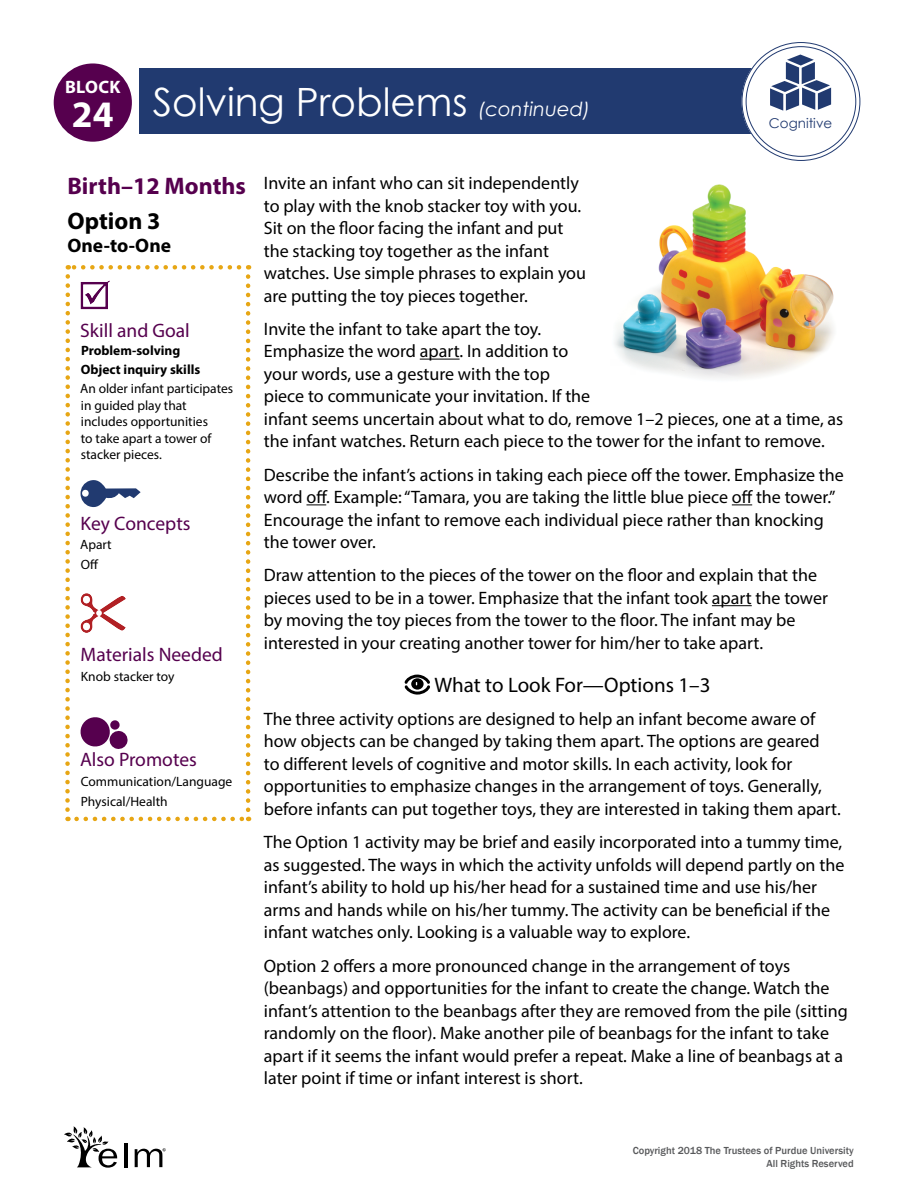
<style>
.page{position:relative;width:918px;height:1188px;background:#fff}
.page>*{position:absolute;margin:0;border:0;box-sizing:border-box;transform-origin:0 0}
.t1{font:39px "Century Gothic";color:#fff}
._1-07_I-T_Age{font:700 24px "Myriad Pro";color:#56004e}
._1-11_I-T_Option_Sub{font:700 24px "Myriad Pro";color:#000}
._4-MISC_What_to_Look{font:21px "Myriad Pro";color:#000}
._2-01_Sidebar_Subhea{font:19.5px "Myriad Pro";color:#56004e}
._1-08_Group_Size{font:700 19.5px "Myriad Pro";color:#000}
._3-13_IT_Body{font:18px/22.5px "Myriad Pro";color:#000}
.t2{font:700 18px "Myriad Pro";letter-spacing:.02em;color:#fff}
._2-02_Learning_Goal{font:13.5px/16.5px "Myriad Pro";color:#000}
._2-05_I-T_Sidebar_Bo{font:13.5px "Myriad Pro";color:#000}
._2-02a_Skill{font:700 13.5px "Myriad Pro";color:#000}
.t3{font:13.5px "Century Gothic";color:#213a70}
._2-08_I-T_Key_Concep{font:13.5px "Myriad Pro";color:#000}
.t4{font:500 10.5px/12.6px "Franklin Gothic";color:#58595b;text-align:right}
.s1{font-style:italic;font-size:19.5px}
</style>
<div class="page">
<div style="left:140px;top:68px;width:616px;height:66px;background:#213a70"></div>
<div style="left:744px;top:45px;width:114px;height:113px;background:#fff;border-radius:50%"></div>
<div style="left:742px;top:42px;width:118px;height:119px;border:5px solid #fff;border-radius:50%"></div>
<svg style="left:770px;top:55px;width:61px;height:56px"></svg>
<div style="left:54px;top:63px;width:78px;height:79px;background:#56004e;border-radius:50%"></div>
<svg style="left:81px;top:280px;width:29px;height:29px"></svg>
<svg style="left:81px;top:480px;width:60px;height:27px"></svg>
<svg style="left:81px;top:593px;width:45px;height:40px"></svg>
<svg style="left:81px;top:717px;width:47px;height:32px"></svg>
<svg style="left:77px;top:817px;width:172px;height:4px"></svg>
<svg style="left:246px;top:265px;width:4px;height:545px"></svg>
<svg style="left:68px;top:265px;width:171px;height:5px"></svg>
<svg style="left:65px;top:276px;width:5px;height:545px"></svg>
<img style="left:615px;top:184px;width:219px;height:194px">
<hr style="left:420px;top:359px;width:40px;height:1px;background:#000">
<svg style="left:306px;top:504px;width:20px;height:1px"></svg>
<svg style="left:732px;top:504px;width:20px;height:1px"></svg>
<hr style="left:712px;top:605px;width:40px;height:1px;background:#000">
<svg style="left:404px;top:675px;width:26px;height:20px"></svg>
<hr style="left:124px;top:1143px;width:3px;height:24px;background:#000">
<svg style="left:64px;top:1126px;width:53px;height:42px"></svg>
<svg style="left:135px;top:1148px;width:31px;height:19px"></svg>
<p class="t2" style="left:65px;top:75px;width:57px">BLOCK</p>
<h1 class="t1" style="left:72px;top:75px;width:520px"><sub>24</sub> Solving Problems <span class="s1">(continued)</span></h1>
<p class="t3" style="left:769px;top:114px;width:65px">Cognitive</p>
<h1 class="_1-07_I-T_Age" style="left:68px;top:170px;width:180px">Birth–12 Months</h1>
<p class="_1-11_I-T_Option_Sub" style="left:68px;top:205px;width:95px">Option 3</p>
<h2 class="_1-08_Group_Size" style="left:68px;top:232px;width:105px">One-to-One</h2>
<p class="_2-01_Sidebar_Subhea" style="left:80px;top:319px;width:111px">Skill and Goal</p>
<p class="_2-02a_Skill" style="left:81px;top:342px;width:101px">Problem-solving</p>
<p class="_2-02a_Skill" style="left:81px;top:360px;width:121px">Object inquiry skills</p>
<p class="_2-02_Learning_Goal" style="left:80px;top:380px;width:155px">An older infant participates in guided play that includes opportunities<br>to take apart a tower of stacker pieces.</p>
<p class="_2-01_Sidebar_Subhea" style="left:81px;top:511px;width:111px">Key Concepts</p>
<p class="_2-08_I-T_Key_Concep" style="left:80px;top:536px;width:33px">Apart</p>
<p class="_2-08_I-T_Key_Concep" style="left:81px;top:556px;width:19px">Off</p>
<p class="_2-01_Sidebar_Subhea" style="left:81px;top:642px;width:144px">Materials Needed</p>
<p class="_2-05_I-T_Sidebar_Bo" style="left:81px;top:668px;width:95px">Knob stacker toy</p>
<p class="_2-01_Sidebar_Subhea" style="left:80px;top:748px;width:118px">Also Promotes</p>
<p class="_2-05_I-T_Sidebar_Bo" style="left:81px;top:773px;width:153px">Communication/Language</p>
<p class="_2-05_I-T_Sidebar_Bo" style="left:81px;top:793px;width:88px">Physical/Health</p>
<p class="_3-13_IT_Body" style="left:264px;top:171px;width:324px">Invite an infant who can sit independently to play with the knob stacker toy with you.<br>Sit on the floor facing the infant and put the stacking toy together as the infant watches. Use simple phrases to explain you are putting the toy pieces together.</p>
<p class="_3-13_IT_Body" style="left:264px;top:317px;width:581px">Invite the infant to take apart the toy.<br>Emphasize the word apart. In addition to<br>your words, use a gesture with the top<br>piece to communicate your invitation. If the<br>infant seems uncertain about what to do, remove 1–2 pieces, one at a time, as the infant watches. Return each piece to the tower for the infant to remove.</p>
<p class="_3-13_IT_Body" style="left:264px;top:463px;width:581px">Describe the infant’s actions in taking each piece off the tower. Emphasize the word off. Example: “Tamara, you are taking the little blue piece off the tower.” Encourage the infant to remove each individual piece rather than knocking the tower over.</p>
<p class="_3-13_IT_Body" style="left:264px;top:564px;width:566px">Draw attention to the pieces of the tower on the floor and explain that the pieces used to be in a tower. Emphasize that the infant took apart the tower by moving the toy pieces from the tower to the floor. The infant may be interested in your creating another tower for him/her to take apart.</p>
<p class="_4-MISC_What_to_Look" style="left:435px;top:672px;width:277px">What to Look For—Options 1–3</p>
<p class="_3-13_IT_Body" style="left:264px;top:707px;width:579px">The three activity options are designed to help an infant become aware of how objects can be changed by taking them apart. The options are geared<br>to different levels of cognitive and motor skills. In each activity, look for opportunities to emphasize changes in the arrangement of toys. Generally, before infants can put together toys, they are interested in taking them apart.</p>
<p class="_3-13_IT_Body" style="left:264px;top:831px;width:582px">The Option 1 activity may be brief and easily incorporated into a tummy time, as suggested. The ways in which the activity unfolds will depend partly on the infant’s ability to hold up his/her head for a sustained time and use his/her arms and hands while on his/her tummy. The activity can be beneficial if the infant watches only. Looking is a valuable way to explore.</p>
<p class="_3-13_IT_Body" style="left:264px;top:954px;width:585px">Option 2 offers a more pronounced change in the arrangement of toys (beanbags) and opportunities for the infant to create the change. Watch the infant’s attention to the beanbags after they are removed from the pile (sitting randomly on the floor). Make another pile of beanbags for the infant to take apart if it seems the infant would prefer a repeat. Make a line of beanbags at a later point if time or infant interest is short.</p>
<p class="t4" style="left:633px;top:1145px;width:223px">Copyright 2018 The Trustees of Purdue University<br>All Rights Reserved</p>
</div>
